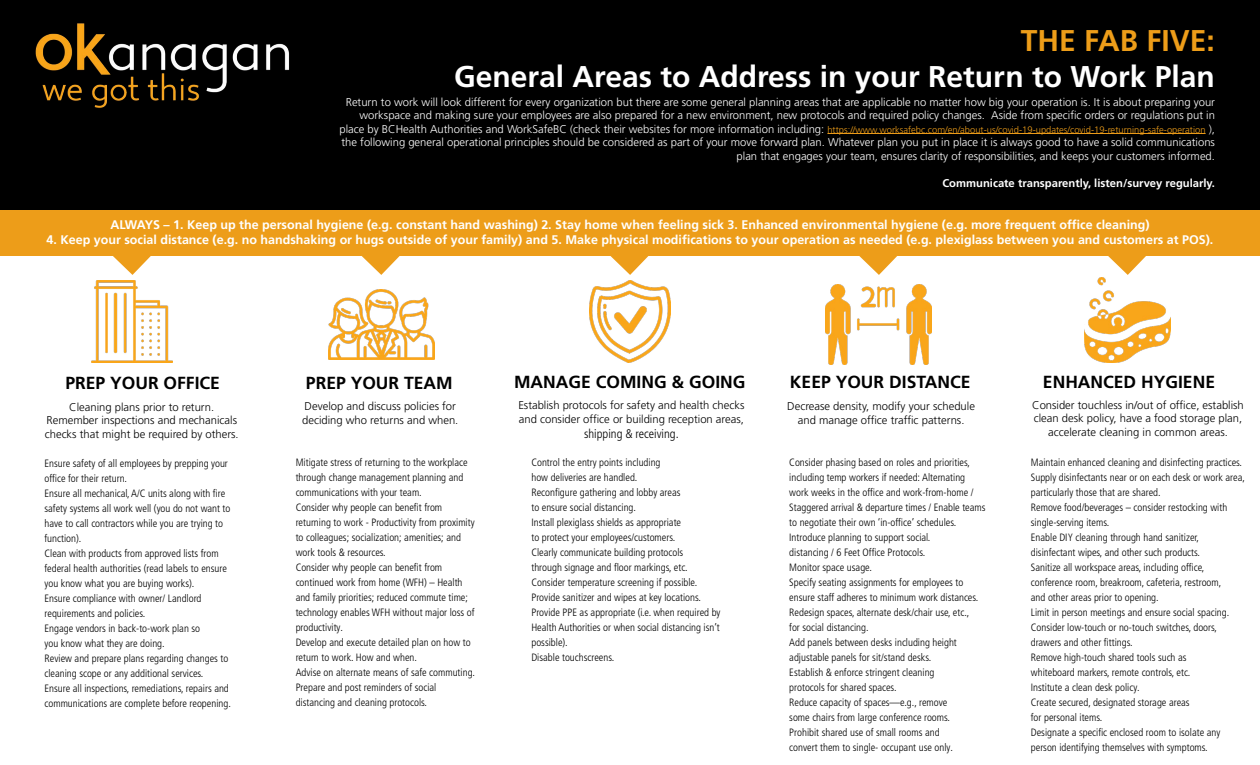
<style>
.page{position:relative;width:1260px;height:765px;background:#fff}
.page>*{position:absolute;margin:0;border:0;box-sizing:border-box;transform-origin:0 0}
.t1{font:700 30px "Frutiger LT Std";color:#fff}
.t2{font:700 30px "Frutiger LT Std";color:#ed9d19}
.t3{font:700 17.5px "Frutiger LT Std";color:#000}
.t4{font:700 12.5px "Frutiger LT Std";color:#fff}
.t5{font:12.5px "Frutiger LT 47 Lt Cn";color:#000}
.t6{font:11.25px/13.5px "Frutiger LT 45 Lt";color:#fff;text-align:right}
.t7{font:11.25px/13.5px "Frutiger LT 45 Lt";color:#000;text-align:center}
.t8{font:700 11.25px "Frutiger LT Std";color:#fff}
.t9{font:300 condensed 10.62px/15px "Frutiger LT Pro";color:#000}
.t10{font:9.38px "Frutiger LT 45 Lt";color:#ed9d19}
.s1{font-size:11.25px;color:#fff}
</style>
<div class="page">
<svg style="left:113px;top:256px;width:38px;height:19px"></svg>
<svg style="left:362px;top:256px;width:38px;height:19px"></svg>
<svg style="left:610px;top:256px;width:39px;height:19px"></svg>
<svg style="left:859px;top:256px;width:38px;height:19px"></svg>
<svg style="left:1108px;top:256px;width:38px;height:19px"></svg>
<div style="left:0;top:0;width:1260px;height:211px;background:#000"></div>
<img style="left:25px;top:7px;width:270px;height:117px">
<div style="left:0;top:211px;width:1260px;height:45px;background:#ed9d19"></div>
<hr style="left:827px;top:133px;width:379px;height:1px;background:#ed9d19">
<img style="left:92px;top:280px;width:81px;height:83px">
<img style="left:328px;top:290px;width:106px;height:70px">
<img style="left:590px;top:280px;width:80px;height:83px">
<img style="left:826px;top:285px;width:106px;height:79px">
<img style="left:1085px;top:277px;width:85px;height:86px">
<h1 class="t2" style="left:1021px;top:23px;width:196px">THE FAB FIVE:</h1>
<h1 class="t1" style="left:454px;top:59px;width:762px">General Areas to Address in your Return to Work Plan</h1>
<p class="t6" style="left:346px;top:95px;width:871px">Return to work will look different for every organization but there are some general planning areas that are applicable no matter how big your operation is. It is about preparing your workspace and making sure your employees are also prepared for a new environment, new protocols and required policy changes. Aside from specific orders or regulations put in</p>
<p class="t10" style="left:339px;top:124px;width:877px"><span class="s1">place by BCHealth Authorities and WorkSafeBC (check their websites for more information including:</span> https://www.worksafebc.com/en/about-us/covid-19-updates/covid-19-returning-safe-operation <span class="s1">),</span></p>
<p class="t6" style="left:342px;top:136px;width:875px">the following general operational principles should be considered as part of your move forward plan. Whatever plan you put in place it is always good to have a solid communications plan that engages your team, ensures clarity of responsibilities, and keeps your customers informed.</p>
<p class="t8" style="left:942px;top:176px;width:274px">Communicate transparently, listen/survey regularly.</p>
<p class="t4" style="left:110px;top:218px;width:1041px">ALWAYS – 1. Keep up the personal hygiene (e.g. constant hand washing) 2. Stay home when feeling sick 3. Enhanced environmental hygiene (e.g. more frequent office cleaning)</p>
<p class="t4" style="left:47px;top:233px;width:1168px">4. Keep your social distance (e.g. no handshaking or hugs outside of your family) and 5. Make physical modifications to your operation as needed (e.g. plexiglass between you and customers at POS).</p>
<h2 class="t3" style="left:65px;top:372px;width:156px">PREP YOUR OFFICE</h2>
<h2 class="t3" style="left:306px;top:372px;width:148px">PREP YOUR TEAM</h2>
<h2 class="t3" style="left:514px;top:372px;width:233px">MANAGE COMING &amp; GOING</h2>
<h2 class="t3" style="left:790px;top:372px;width:182px">KEEP YOUR DISTANCE</h2>
<h2 class="t3" style="left:1043px;top:372px;width:174px">ENHANCED HYGIENE</h2>
<p class="t7" style="left:45px;top:400px;width:195px">Cleaning plans prior to return.<br>Remember inspections and mechanicals checks that might be required by others.</p>
<p class="t7" style="left:302px;top:400px;width:158px;text-align:left">Develop and discuss policies for deciding who returns and when.</p>
<p class="t7" style="left:518px;top:399px;width:228px;text-align:left">Establish protocols for safety and health checks and consider office or building reception areas,</p>
<p class="t7" style="left:1032px;top:398px;width:213px">Consider touchless in/out of office, establish clean desk policy, have a food storage plan, accelerate cleaning in common areas.</p>
<p class="t7" style="left:787px;top:400px;width:189px">Decrease density, modify your schedule and manage office traffic patterns.</p>
<p class="t5" style="left:584px;top:426px;width:96px">shipping &amp; receiving.</p>
<p class="t9" style="left:45px;top:456px;width:188px">Ensure safety of all employees by prepping your office for their return.<br>Ensure all mechanical, A/C units along with fire safety systems all work well (you do not want to have to call contractors while you are trying to function).<br>Clean with products from approved lists from federal health authorities (read labels to ensure you know what you are buying works).<br>Ensure compliance with owner/ Landlord requirements and policies.<br>Engage vendors in back-to-work plan so<br>you know what they are doing.<br>Review and prepare plans regarding changes to cleaning scope or any additional services.<br>Ensure all inspections, remediations, repairs and communications are complete before reopening.</p>
<p class="t9" style="left:296px;top:455px;width:181px">Mitigate stress of returning to the workplace through change management planning and communications with your team.<br>Consider why people can benefit from returning to work - Productivity from proximity to colleagues; socialization; amenities; and work tools &amp; resources.<br>Consider why people can benefit from continued work from home (WFH) – Health and family priorities; reduced commute time; technology enables WFH without major loss of productivity.<br>Develop and execute detailed plan on how to return to work. How and when.<br>Advise on alternate means of safe commuting.<br>Prepare and post reminders of social distancing and cleaning protocols.</p>
<p class="t9" style="left:531px;top:455px;width:191px">Control the entry points including<br>how deliveries are handled.<br>Reconfigure gathering and lobby areas<br>to ensure social distancing.<br>Install plexiglass shields as appropriate<br>to protect your employees/customers.<br>Clearly communicate building protocols<br>through signage and floor markings, etc.<br>Consider temperature screening if possible.<br>Provide sanitizer and wipes at key locations.<br>Provide PPE as appropriate (i.e. when required by Health Authorities or when social distancing isn’t possible).<br>Disable touchscreens.</p>
<p class="t9" style="left:789px;top:455px;width:198px">Consider phasing based on roles and priorities, including temp workers if needed: Alternating work weeks in the office and work-from-home / Staggered arrival &amp; departure times / Enable teams to negotiate their own ‘in-office’ schedules.<br>Introduce planning to support social.<br>distancing / 6 Feet Office Protocols.<br>Monitor space usage.<br>Specify seating assignments for employees to ensure staff adheres to minimum work distances.<br>Redesign spaces, alternate desk/chair use, etc.,<br>for social distancing.<br>Add panels between desks including height adjustable panels for sit/stand desks.<br>Establish &amp; enforce stringent cleaning<br>protocols for shared spaces.<br>Reduce capacity of spaces—e.g., remove<br>some chairs from large conference rooms.<br>Prohibit shared use of small rooms and<br>convert them to single- occupant use only.</p>
<p class="t9" style="left:1031px;top:455px;width:216px">Maintain enhanced cleaning and disinfecting practices.<br>Supply disinfectants near or on each desk or work area, particularly those that are shared.<br>Remove food/beverages – consider restocking with single-serving items.<br>Enable DIY cleaning through hand sanitizer, disinfectant wipes, and other such products.<br>Sanitize all workspace areas, including office, conference room, breakroom, cafeteria, restroom,<br>and other areas prior to opening.<br>Limit in person meetings and ensure social spacing.<br>Consider low-touch or no-touch switches, doors, drawers and other fittings.<br>Remove high-touch shared tools such as<br>whiteboard markers, remote controls, etc.<br>Institute a clean desk policy.<br>Create secured, designated storage areas<br>for personal items.<br>Designate a specific enclosed room to isolate any person identifying themselves with symptoms.</p>
</div>
